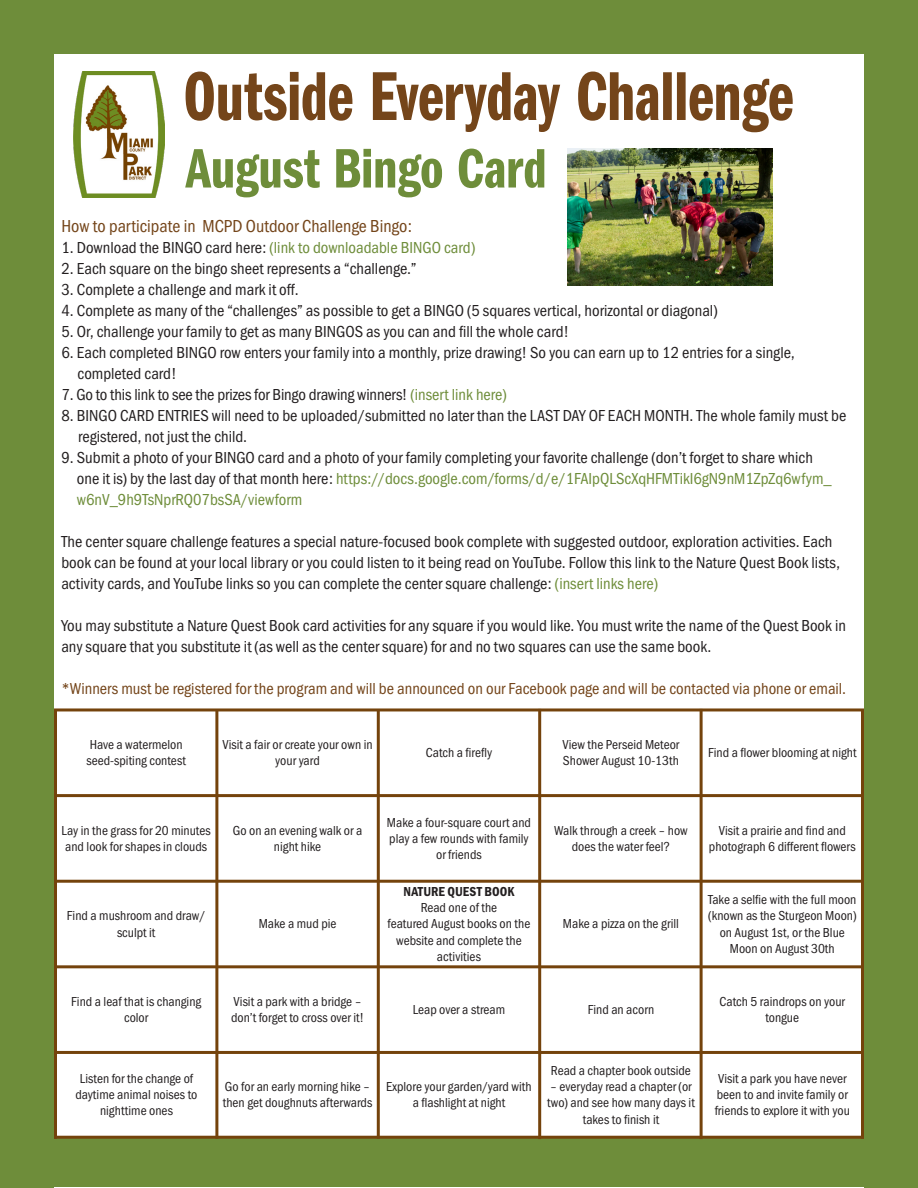
<style>
.page{position:relative;width:918px;height:1188px;background:#fff}
.page>*{position:absolute;margin:0;border:0;box-sizing:border-box;transform-origin:0 0}
.t1{font:18px "Franklin Gothic URW Cond";color:#74451a}
.t2{font:16.5px/21px "Franklin Gothic URW Cond";color:#231f20}
.t3{font:16.5px/21px "Franklin Gothic URW Cond";color:#6e8d3a}
.t4{font:16.5px "Franklin Gothic URW Cond";color:#74451a}
.t5{font:13.5px/16.2px "Franklin Gothic URW Cond";color:#231f20;text-align:center}
.t6{font:13.5px "Franklin Gothic URW Con Dem";color:#231f20}
.s1{color:#231f20}
.s2{color:#6e8d3a}
</style>
<div class="page">
<div style="left:1px;top:1138px;width:916px;height:49px;background:#6e8d3a"></div>
<div style="left:1px;top:0;width:916px;height:54px;background:#6e8d3a"></div>
<div style="left:0;top:0;width:54px;height:1188px;background:#6e8d3a"></div>
<div style="left:864px;top:0;width:54px;height:1188px;background:#6e8d3a"></div>
<hr style="left:54px;top:708px;width:810px;height:3px;background:#74430c">
<hr style="left:54px;top:1136px;width:810px;height:3px;background:#74430c">
<hr style="left:54px;top:710px;width:3px;height:429px;background:#74430c">
<hr style="left:861px;top:710px;width:3px;height:429px;background:#74430c">
<hr style="left:377px;top:710px;width:3px;height:429px;background:#74430c">
<hr style="left:538px;top:709px;width:3px;height:430px;background:#74430c">
<hr style="left:700px;top:709px;width:3px;height:430px;background:#74430c">
<hr style="left:215px;top:709px;width:3px;height:430px;background:#74430c">
<hr style="left:55px;top:880px;width:808px;height:3px;background:#74430c">
<hr style="left:55px;top:965px;width:808px;height:3px;background:#74430c">
<hr style="left:55px;top:1051px;width:808px;height:3px;background:#74430c">
<hr style="left:55px;top:794px;width:808px;height:3px;background:#74430c">
<img style="left:73px;top:72px;width:92px;height:125px">
<svg style="left:186px;top:72px;width:607px;height:60px"></svg>
<img style="left:567px;top:149px;width:205px;height:137px">
<svg style="left:185px;top:149px;width:359px;height:48px"></svg>
<p class="t1" style="left:61px;top:213px;width:352px">How to participate in MCPD Outdoor Challenge Bingo:</p>
<p class="t3" style="left:61px;top:236px;width:415px"><span class="s1">1. Download the BINGO card here:</span> (link to downloadable BINGO card)</p>
<p class="t2" style="left:61px;top:257px;width:356px">2. Each square on the bingo sheet represents a “challenge.”</p>
<p class="t2" style="left:61px;top:278px;width:239px">3. Complete a challenge and mark it off.</p>
<p class="t2" style="left:61px;top:299px;width:658px">4. Complete as many of the “challenges” as possible to get a BINGO (5 squares vertical, horizontal or diagonal)</p>
<p class="t2" style="left:61px;top:320px;width:509px">5. Or, challenge your family to get as many BINGOS as you can and fill the whole card!</p>
<p class="t2" style="left:61px;top:341px;width:735px">6. Each completed BINGO row enters your family into a monthly, prize drawing! So you can earn up to 12 entries for a single,</p>
<p class="t2" style="left:77px;top:362px;width:101px">completed card!</p>
<p class="t2" style="left:61px;top:383px;width:447px">7. Go to this link to see the prizes for Bingo drawing winners! <span class="s2">(insert link here)</span></p>
<p class="t2" style="left:61px;top:404px;width:786px">8. BINGO CARD ENTRIES will need to be uploaded/submitted no later than the LAST DAY OF EACH MONTH. The whole family must be</p>
<p class="t2" style="left:78px;top:425px;width:170px">registered, not just the child.</p>
<p class="t2" style="left:61px;top:446px;width:753px">9. Submit a photo of your BINGO card and a photo of your family completing your favorite challenge (don’t forget to share which</p>
<p class="t3" style="left:77px;top:467px;width:756px"><span class="s1">one it is) by the last day of that month here:</span> https://docs.google.com/forms/d/e/1FAIpQLScXqHFMTikI6gN9nM1ZpZq6wfym_ w6nV_9h9TsNprRQ07bsSA/viewform</p>
<p class="t2" style="left:61px;top:530px;width:780px">The center square challenge features a special nature-focused book complete with suggested outdoor, exploration activities. Each book can be found at your local library or you could listen to it being read on YouTube. Follow this link to the Nature Quest Book lists, activity cards, and YouTube links so you can complete the center square challenge: <span class="s2">(insert links here)</span></p>
<p class="t2" style="left:61px;top:614px;width:786px">You may substitute a Nature Quest Book card activities for any square if you would like. You must write the name of the Quest Book in any square that you substitute it (as well as the center square) for and no two squares can use the same book.</p>
<p class="t4" style="left:61px;top:677px;width:786px">*Winners must be registered for the program and will be announced on our Facebook page and will be contacted via phone or email.</p>
<p class="t5" style="left:90px;top:735px;width:94px">Have a watermelon</p>
<p class="t5" style="left:87px;top:752px;width:101px">seed-spiting contest</p>
<p class="t5" style="left:222px;top:735px;width:152px">Visit a fair or create your own in your yard</p>
<p class="t5" style="left:426px;top:743px;width:68px">Catch a firefly</p>
<p class="t5" style="left:563px;top:735px;width:118px">View the Perseid Meteor</p>
<p class="t5" style="left:563px;top:752px;width:118px">Shower August 10-13th</p>
<p class="t5" style="left:708px;top:743px;width:150px">Find a flower blooming at night</p>
<p class="t5" style="left:62px;top:821px;width:151px;text-align:left">Lay in the grass for 20 minutes and look for shapes in clouds</p>
<p class="t5" style="left:233px;top:821px;width:131px">Go on an evening walk or a night hike</p>
<p class="t5" style="left:67px;top:907px;width:140px">Find a mushroom and draw/ sculpt it</p>
<p class="t5" style="left:259px;top:915px;width:79px">Make a mud pie</p>
<p class="t5" style="left:71px;top:993px;width:132px">Find a leaf that is changing color</p>
<p class="t5" style="left:231px;top:993px;width:134px;text-align:left">Visit a park with a bridge – don’t forget to cross over it!</p>
<p class="t5" style="left:387px;top:813px;width:146px">Make a four-square court and play a few rounds with family or friends</p>
<p class="t6" style="left:404px;top:883px;width:112px">NATURE QUEST BOOK</p>
<p class="t5" style="left:421px;top:899px;width:78px">Read one of the</p>
<p class="t5" style="left:388px;top:915px;width:144px">featured August books on the website and complete the activities</p>
<p class="t5" style="left:413px;top:1001px;width:94px">Leap over a stream</p>
<p class="t5" style="left:554px;top:821px;width:135px">Walk through a creek – how does the water feel?</p>
<p class="t5" style="left:563px;top:915px;width:118px">Make a pizza on the grill</p>
<p class="t5" style="left:588px;top:1001px;width:68px">Find an acorn</p>
<p class="t5" style="left:709px;top:821px;width:148px">Visit a prairie and find and photograph 6 different flowers</p>
<p class="t5" style="left:708px;top:891px;width:150px">Take a selfie with the full moon (known as the Sturgeon Moon) on August 1st, or the Blue<br>Moon on August 30th</p>
<p class="t5" style="left:720px;top:993px;width:127px">Catch 5 raindrops on your tongue</p>
<p class="t5" style="left:76px;top:1070px;width:123px">Listen for the change of daytime animal noises to nighttime ones</p>
<p class="t5" style="left:223px;top:1078px;width:151px;text-align:left">Go for an early morning hike – then get doughnuts afterwards</p>
<p class="t5" style="left:386px;top:1078px;width:147px">Explore your garden/yard with a flashlight at night</p>
<p class="t5" style="left:551px;top:1061px;width:142px">Read a chapter book outside</p>
<p class="t5" style="left:547px;top:1078px;width:149px">– everyday read a chapter (or two) and see how many days it takes to finish it</p>
<p class="t5" style="left:715px;top:1070px;width:137px;text-align:left">Visit a park you have never been to and invite family or friends to explore it with you</p>
</div>
